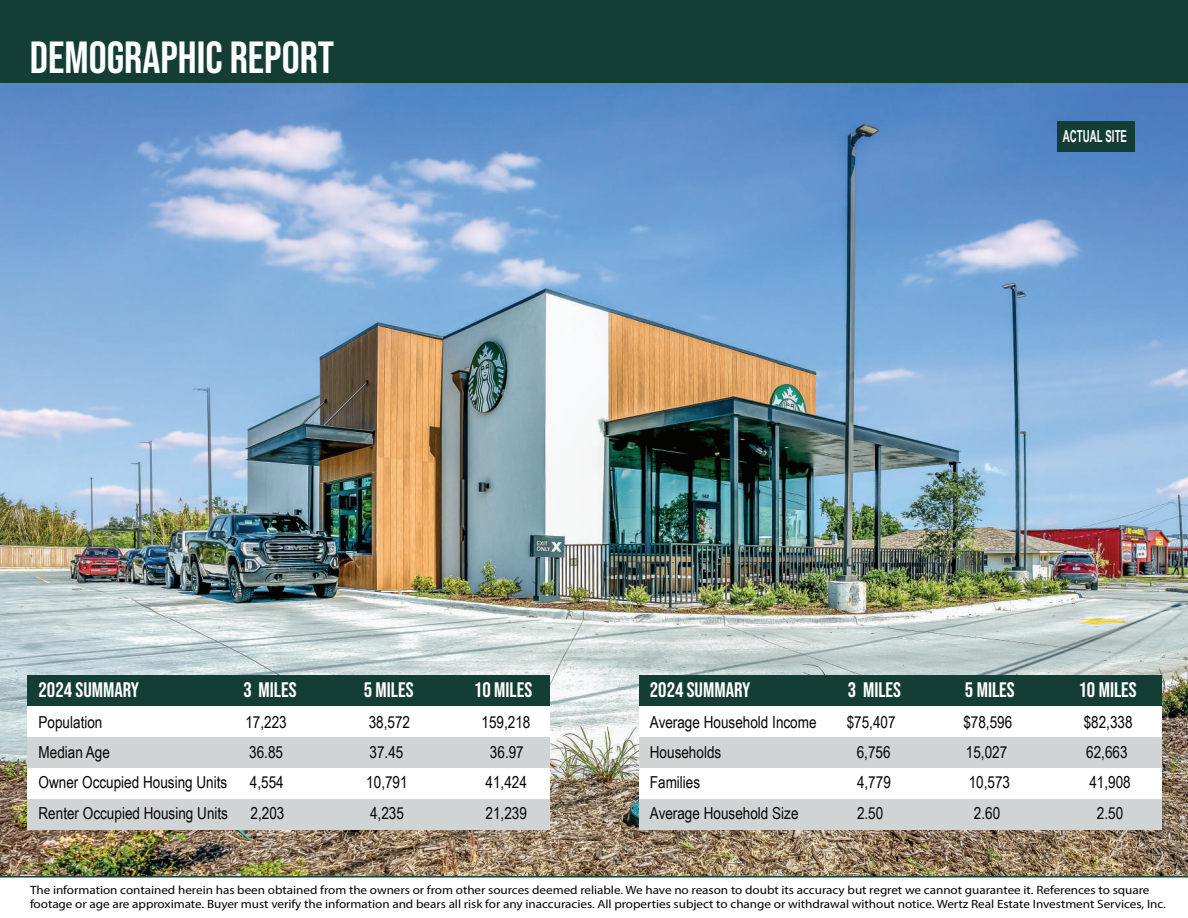
<style>
.page{position:relative;width:1188px;height:918px;background:#fff}
.page>*{position:absolute;margin:0;border:0;box-sizing:border-box;transform-origin:0 0}
.t1{font:45px "Bebas Neue";color:#fff}
.t2{font:21px "Bebas Neue";color:#fff}
.t3{font:16.5px "font 000000002 c 32 f 13 f";color:#040503}
.t4{font:16.5px "font 000000002 c 32 f 13 f";color:#fff;scale:.72 1}
.t5{font:12px/14.4px "Myriad Pro";letter-spacing:-.005em;color:#040503;scale:1.1 1}
</style>
<div class="page">
<img style="left:0;top:82px;width:1188px;height:794px">
<div style="left:28px;top:675px;width:522px;height:155px;background:#fff"></div>
<div style="left:28px;top:799px;width:522px;height:31px;background:#d0d4d4"></div>
<div style="left:639px;top:675px;width:523px;height:155px;background:#fff"></div>
<div style="left:639px;top:799px;width:523px;height:31px;background:#d0d4d4"></div>
<div style="left:0;top:0;width:1188px;height:82px;background:#143d35"></div>
<hr style="left:0;top:876px;width:1188px;height:2px;background:#143d35">
<div style="left:28px;top:737px;width:522px;height:31px;background:#d0d4d4"></div>
<div style="left:28px;top:675px;width:522px;height:31px;background:#143d35"></div>
<div style="left:639px;top:737px;width:523px;height:31px;background:#d0d4d4"></div>
<div style="left:639px;top:675px;width:523px;height:31px;background:#143d35"></div>
<div style="left:1058px;top:121px;width:77px;height:31px;background:#143d35"></div>
<h1 class="t1" style="left:30px;top:32px;width:306px">DEMOGRAPHIC REPORT</h1>
<h3 class="t4" style="left:1063px;top:126px;width:91px">ACTUAL SITE</h3>
<h2 class="t2" style="left:39px;top:678px;width:102px">2024 SUMMARY</h2>
<h2 class="t2" style="left:243px;top:678px;width:55px">3 MILES</h2>
<h2 class="t2" style="left:364px;top:678px;width:51px">5 MILES</h2>
<h2 class="t2" style="left:474px;top:678px;width:60px">10 MILES</h2>
<h3 class="t3" style="left:39px;top:712px;width:65px">Population</h3>
<h3 class="t3" style="left:245px;top:712px;width:43px">17,223</h3>
<h3 class="t3" style="left:369px;top:712px;width:43px">38,572</h3>
<h3 class="t3" style="left:482px;top:712px;width:50px">159,218</h3>
<h3 class="t3" style="left:39px;top:743px;width:73px">Median Age</h3>
<h3 class="t3" style="left:249px;top:743px;width:35px">36.85</h3>
<h3 class="t3" style="left:370px;top:743px;width:35px">37.45</h3>
<h3 class="t3" style="left:490px;top:743px;width:35px">36.97</h3>
<h3 class="t3" style="left:39px;top:773px;width:190px">Owner Occupied Housing Units</h3>
<h3 class="t3" style="left:250px;top:773px;width:35px">4,554</h3>
<h3 class="t3" style="left:366px;top:773px;width:43px">10,791</h3>
<h3 class="t3" style="left:486px;top:773px;width:43px">41,424</h3>
<h3 class="t3" style="left:39px;top:803px;width:191px">Renter Occupied Housing Units</h3>
<h3 class="t3" style="left:251px;top:803px;width:35px">2,203</h3>
<h3 class="t3" style="left:370px;top:803px;width:35px">4,235</h3>
<h3 class="t3" style="left:486px;top:803px;width:43px">21,239</h3>
<h2 class="t2" style="left:650px;top:678px;width:102px">2024 SUMMARY</h2>
<h2 class="t2" style="left:848px;top:678px;width:55px">3 MILES</h2>
<h2 class="t2" style="left:965px;top:678px;width:51px">5 MILES</h2>
<h2 class="t2" style="left:1079px;top:678px;width:60px">10 MILES</h2>
<h3 class="t3" style="left:650px;top:712px;width:168px">Average Household Income</h3>
<h3 class="t3" style="left:847px;top:712px;width:50px">$75,407</h3>
<h3 class="t3" style="left:963px;top:712px;width:50px">$78,596</h3>
<h3 class="t3" style="left:1084px;top:712px;width:50px">$82,338</h3>
<h3 class="t3" style="left:650px;top:743px;width:73px">Households</h3>
<h3 class="t3" style="left:857px;top:743px;width:35px">6,756</h3>
<h3 class="t3" style="left:966px;top:743px;width:43px">15,027</h3>
<h3 class="t3" style="left:1086px;top:743px;width:43px">62,663</h3>
<h3 class="t3" style="left:650px;top:773px;width:52px">Families</h3>
<h3 class="t3" style="left:857px;top:773px;width:35px">4,779</h3>
<h3 class="t3" style="left:969px;top:773px;width:43px">10,573</h3>
<h3 class="t3" style="left:1089px;top:773px;width:43px">41,908</h3>
<h3 class="t3" style="left:650px;top:803px;width:150px">Average Household Size</h3>
<h3 class="t3" style="left:857px;top:803px;width:28px">2.50</h3>
<h3 class="t3" style="left:974px;top:803px;width:28px">2.60</h3>
<h3 class="t3" style="left:1097px;top:803px;width:28px">2.50</h3>
<p class="t5" style="left:30px;top:883px;width:1034px">The information contained herein has been obtained from the owners or from other sources deemed reliable. We have no reason to doubt its accuracy but regret we cannot guarantee it. References to square footage or age are approximate. Buyer must verify the information and bears all risk for any inaccuracies. All properties subject to change or withdrawal without notice. Wertz Real Estate Investment Services, Inc.</p>
</div>
